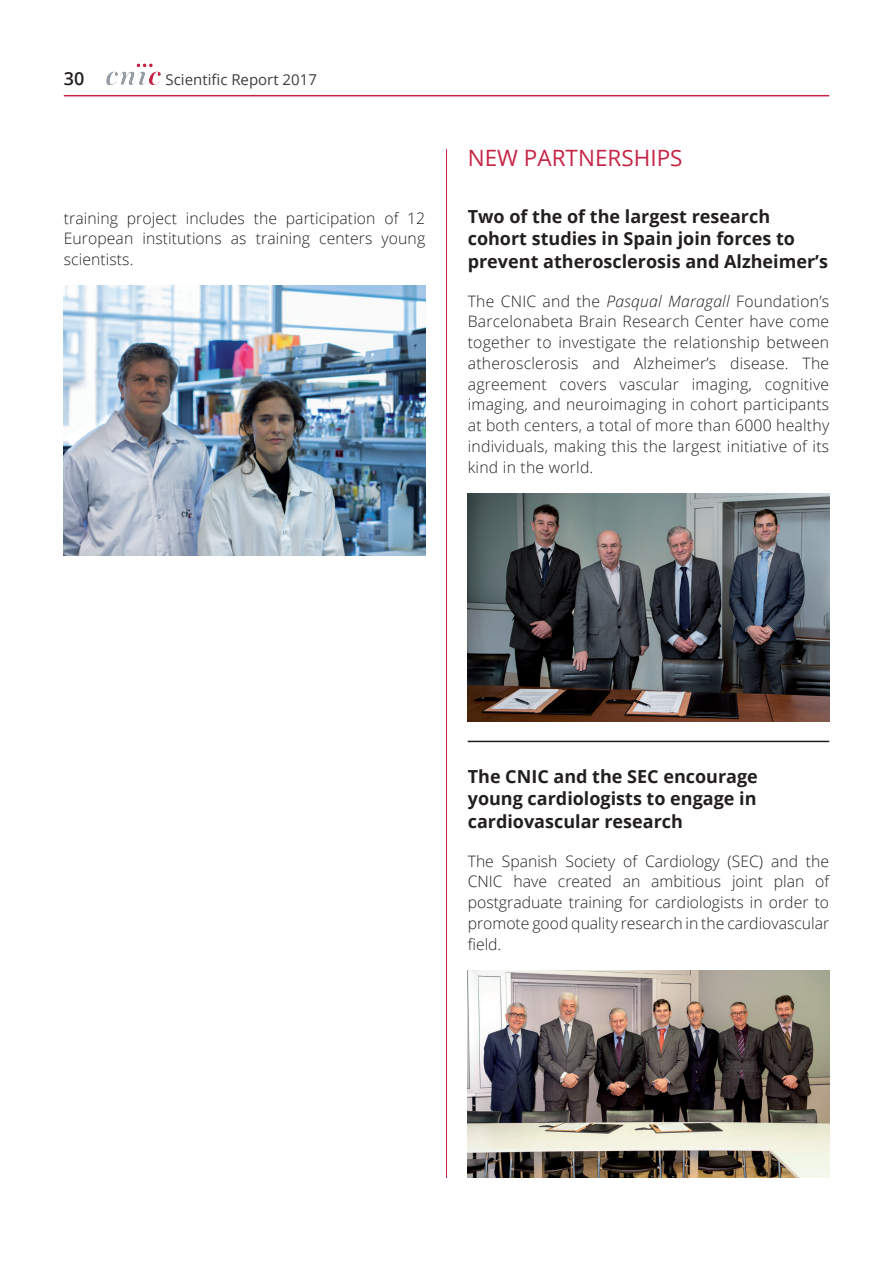
<style>
.page{position:relative;width:893px;height:1263px;background:#fff}
.page>*{position:absolute;margin:0;border:0;box-sizing:border-box;transform-origin:0 0}
.t1{font:22.5px "Open Sans";color:#c52447}
.t2{font:700 18px/22.5px "Open Sans";color:#231f20}
.t3{font:600 18px "Open Sans";color:#231f20}
.t4{font:300 15.75px/20.7px "Open Sans";letter-spacing:.005em;color:#231f20;text-align:justify}
.t5{font:15px "Open Sans";color:#3e3e3f}
.s1{font-style:italic}
</style>
<div class="page">
<svg style="left:144px;top:64px;width:9px;height:4px"></svg>
<hr style="left:64px;top:95px;width:765px;height:1px;background:#c52447">
<img style="left:64px;top:286px;width:361px;height:269px">
<hr style="left:468px;top:741px;width:361px;height:1px;background:#231f20">
<img style="left:468px;top:493px;width:361px;height:228px">
<img style="left:468px;top:970px;width:361px;height:208px">
<hr style="left:446px;top:149px;width:1px;height:1029px;background:#c52447">
<p class="t3" style="left:64px;top:66px;width:22px">30</p>
<p class="t5" style="left:166px;top:69px;width:153px">SCIENTIFIC REPORT 2017</p>
<h1 class="t1" style="left:468px;top:142px;width:202px">N EW PARTNERSHIPS</h1>
<p class="t4" style="left:64px;top:207px;width:363px">training project includes the participation of 12<br>European institutions as training centers young scientists.</p>
<p class="t2" style="left:468px;top:204px;width:362px">Two of the of the largest research cohort studies in Spain join forces to prevent atherosclerosis and Alzheimer’s</p>
<p class="t4" style="left:468px;top:290px;width:363px">The CNIC and the <span class="s1">Pasqual Maragall</span> Foundation’s Barcelonabeta Brain Research Center have come together to investigate the relationship between atherosclerosis and Alzheimer’s disease. The agreement covers vascular imaging, cognitive imaging, and neuroimaging in cohort participants at both centers, a total of more than 6000 healthy individuals, making this the largest initiative of its kind in the world.</p>
<p class="t2" style="left:468px;top:764px;width:50px">The CNIC</p>
<p class="t2" style="left:553px;top:764px;width:85px">and the SEC</p>
<p class="t2" style="left:468px;top:764px;width:292px;text-align:justify;text-indent:196px">encourage young cardiologists to engage in cardiovascular research</p>
<p class="t4" style="left:468px;top:850px;width:363px">The Spanish Society of Cardiology (SEC) and the CNIC have created an ambitious joint plan of postgraduate training for cardiologists in order to promote good quality research in the cardiovascular field.</p>
</div>
